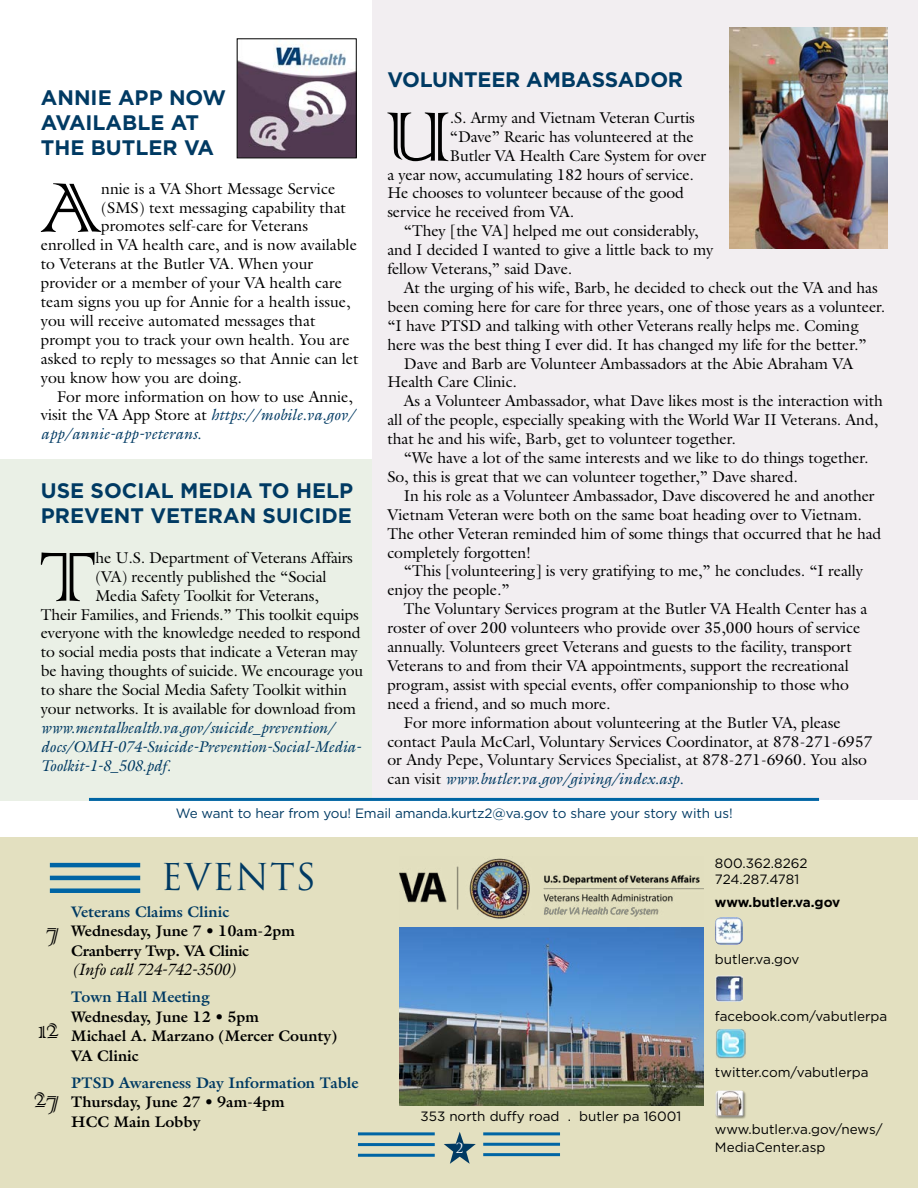
<style>
.page{position:relative;width:918px;height:1188px;background:#fff}
.page>*{position:absolute;margin:0;border:0;box-sizing:border-box;transform-origin:0 0}
.t1{font:92.55px "Colonna";color:#000}
.t2{font:36px "Trajan Pro";letter-spacing:.025em;color:#003a63}
.t3{font:700 21px/25.2px "Gotham";color:#003a63}
.t4{font:italic 16.5px "Galliard";letter-spacing:-.02em;color:#000}
.t5{font:15.75px/18.9px "Galliard";letter-spacing:-.005em;color:#000}
.t6{font:italic 15.75px/18.9px "Galliard";letter-spacing:-.01em;color:#003a63}
.t7{font:700 15.3px/19.5px "Galliard";color:#000}
.t8{font:700 15.3px "Galliard";color:#003a63}
.t9{font:13.5px/16.2px "Gotham";color:#000}
.t10{font:13.5px "Gotham";letter-spacing:-.01em;color:#003a63}
.t11{font:700 13.5px "Gotham";color:#000}
.t12{font:13.5px "Trajan Pro";color:#fff}
.s1{font-style:italic;color:#003a63}
.s2{font-family:"Colonna";font-weight:400;font-size:31.5px}
</style>
<div class="page">
<div style="left:0;top:459px;width:384px;height:342px;background:#eaf0e6"></div>
<div style="left:373px;top:0;width:545px;height:800px;background:#f2eef1"></div>
<div style="left:0;top:838px;width:918px;height:350px;background:#e3e0c0"></div>
<hr style="left:89px;top:798px;width:730px;height:3px;background:#0065a4">
<hr style="left:358px;top:1154px;width:77px;height:3px;background:#0065a4">
<hr style="left:358px;top:1143px;width:77px;height:3px;background:#0065a4">
<hr style="left:358px;top:1132px;width:77px;height:3px;background:#0065a4">
<hr style="left:483px;top:1153px;width:77px;height:3px;background:#0065a4">
<hr style="left:483px;top:1143px;width:77px;height:3px;background:#0065a4">
<hr style="left:483px;top:1132px;width:77px;height:3px;background:#0065a4">
<div style="left:50px;top:888px;width:90px;height:5px;background:#0065a4"></div>
<hr style="left:50px;top:876px;width:90px;height:4px;background:#0065a4">
<hr style="left:50px;top:863px;width:90px;height:4px;background:#0065a4">
<img style="left:239px;top:44px;width:115px;height:112px">
<div style="left:237px;top:39px;width:119px;height:119px;border:1px solid #000"></div>
<img style="left:729px;top:27px;width:158px;height:221px">
<img style="left:399px;top:928px;width:304px;height:177px">
<img style="left:399px;top:858px;width:305px;height:61px">
<img style="left:715px;top:917px;width:28px;height:28px">
<img style="left:716px;top:975px;width:26px;height:27px">
<img style="left:716px;top:1029px;width:29px;height:29px">
<div style="left:715px;top:1090px;width:31px;height:29px;background:#000;opacity:.4"></div>
<img style="left:718px;top:1091px;width:25px;height:24px">
<svg style="left:444px;top:1132px;width:32px;height:32px"></svg>
<p class="t3" style="left:402px;top:67px;width:283px">OLUNTEER AMBASSADOR</p>
<p class="t1" style="left:385px;top:76px;width:67px">U</p>
<p class="t5" style="left:450px;top:108px;width:258px">.S. Army and Vietnam Veteran Curtis “Dave” Rearic has volunteered at the<br>Butler VA Health Care System for over</p>
<p class="t5" style="left:387px;top:165px;width:308px">a year now, accumulating 182 hours of service.<br>He chooses to volunteer because of the good service he received from VA.</p>
<p class="t5" style="left:387px;top:221px;width:327px;text-align:center">“They [the VA] helped me out considerably,<br>and I decided I wanted to give a little back to my</p>
<p class="t5" style="left:387px;top:259px;width:186px">fellow Veterans,” said Dave.</p>
<p class="t5" style="left:387px;top:278px;width:499px;text-indent:17px">At the urging of his wife, Barb, he decided to check out the VA and has been coming here for care for three years, one of those years as a volunteer. “I have PTSD and talking with other Veterans really helps me. Coming here was the best thing I ever did. It has changed my life for the better.”</p>
<p class="t5" style="left:387px;top:354px;width:467px;text-indent:17px">Dave and Barb are Volunteer Ambassadors at the Abie Abraham VA<br>Health Care Clinic.</p>
<p class="t5" style="left:387px;top:391px;width:497px;text-indent:17px">As a Volunteer Ambassador, what Dave likes most is the interaction with all of the people, especially speaking with the World War II Veterans. And, that he and his wife, Barb, get to volunteer together.</p>
<p class="t5" style="left:387px;top:448px;width:482px;text-indent:17px">“We have a lot of the same interests and we like to do things together.<br>So, this is great that we can volunteer together,” Dave shared.</p>
<p class="t5" style="left:387px;top:486px;width:495px;text-indent:17px">In his role as a Volunteer Ambassador, Dave discovered he and another Vietnam Veteran were both on the same boat heading over to Vietnam.<br>The other Veteran reminded him of some things that occurred that he had completely forgotten!</p>
<p class="t5" style="left:387px;top:561px;width:477px;text-indent:17px">“This [volunteering] is very gratifying to me,” he concludes. “I really enjoy the people.”</p>
<p class="t5" style="left:387px;top:599px;width:482px;text-indent:17px">The Voluntary Services program at the Butler VA Health Center has a roster of over 200 volunteers who provide over 35,000 hours of service annually. Volunteers greet Veterans and guests to the facility, transport Veterans to and from their VA appointments, support the recreational program, assist with special events, offer companionship to those who need a friend, and so much more.</p>
<p class="t5" style="left:387px;top:713px;width:487px;text-indent:17px">For more information about volunteering at the Butler VA, please contact Paula McCarl, Voluntary Services Coordinator, at 878-271-6957 or Andy Pepe, Voluntary Services Specialist, at 878-271-6960. You also can visit <span class="s1">www.butler.va.gov/giving/index.asp.</span></p>
<p class="t10" style="left:176px;top:805px;width:558px">We want to hear from you! Email amanda.kurtz2@va.gov to share your story with us!</p>
<p class="t3" style="left:41px;top:84px;width:187px">ANNIE APP NOW<br>A AILABLE AT<br>THE BUTLER A</p>
<p class="t1" style="left:39px;top:147px;width:64px">A</p>
<p class="t5" style="left:101px;top:179px;width:246px">nnie is a VA Short Message Service (SMS) text messaging capability that promotes self-care for Veterans</p>
<p class="t5" style="left:41px;top:235px;width:319px">enrolled in VA health care, and is now available to Veterans at the Butler VA. When your provider or a member of your VA health care team signs you up for Annie for a health issue, you will receive automated messages that prompt you to track your own health. You are asked to reply to messages so that Annie can let you know how you are doing.</p>
<p class="t5" style="left:41px;top:387px;width:316px;text-indent:16px">For more information on how to use Annie, visit the VA App Store at <span class="s1">https://mobile.va.gov/ app/annie-app-veterans.</span></p>
<p class="t3" style="left:41px;top:478px;width:314px">USE SOCIAL MEDIA TO HELP<br>PRE ENT ETERAN SUICIDE</p>
<p class="t1" style="left:39px;top:516px;width:58px">T</p>
<p class="t5" style="left:95px;top:548px;width:259px">he U.S. Department of Veterans Affairs</p>
<p class="t5" style="left:95px;top:567px;width:233px">(VA) recently published the “Social</p>
<p class="t5" style="left:95px;top:586px;width:225px">Media Safety Toolkit for Veterans,</p>
<p class="t5" style="left:41px;top:605px;width:319px">Their Families, and Friends.” This toolkit equips</p>
<p class="t5" style="left:41px;top:623px;width:321px">everyone with the knowledge needed to respond</p>
<p class="t5" style="left:41px;top:642px;width:318px">to social media posts that indicate a Veteran may</p>
<p class="t5" style="left:41px;top:661px;width:324px">be having thoughts of suicide. We encourage you</p>
<p class="t5" style="left:41px;top:680px;width:308px">to share the Social Media Safety Toolkit within</p>
<p class="t5" style="left:41px;top:699px;width:317px">your networks. It is available for download from</p>
<p class="t6" style="left:41px;top:718px;width:322px">www.mentalhealth.va.gov/suicide_prevention/ docs/OMH-074-Suicide-Prevention-Social-Media-<br>Toolkit-1-8_508.pdf.</p>
<h1 class="t2" style="left:161px;top:854px;width:157px">EVENTS</h1>
<p class="t8" style="left:71px;top:902px;width:159px">Veterans Claims Clinic</p>
<p class="t7" style="left:71px;top:921px;width:225px;text-indent:-25px"><span class="s2">7</span> Wednesday, June 7 • 10am-2pm<br>Cranberry Twp. VA Clinic</p>
<p class="t4" style="left:71px;top:960px;width:167px">(Info call 724-742-3500)</p>
<p class="t8" style="left:71px;top:987px;width:140px">Town Hall Meeting</p>
<p class="t7" style="left:71px;top:1007px;width:189px">Wednesday, June 12 • 5pm</p>
<p class="t7" style="left:38px;top:1026px;width:300px"><sup>12</sup> Michael A. Marzano (Mercer County)</p>
<p class="t7" style="left:71px;top:1046px;width:69px">VA Clinic</p>
<p class="t8" style="left:71px;top:1073px;width:289px">PTSD Awareness Day Information Table</p>
<p class="t7" style="left:34px;top:1092px;width:252px"><span class="s2">27</span> Thursday, June 27 • 9am-4pm</p>
<p class="t7" style="left:71px;top:1112px;width:131px">HCC Main Lobby</p>
<p class="t9" style="left:421px;top:1108px;width:152px">353 north dufy road .</p>
<p class="t9" style="left:588px;top:1108px;width:95px">utler pa 16001</p>
<p class="t9" style="left:715px;top:855px;width:94px">800.362.8262<br>724.287.4781</p>
<h5 class="t11" style="left:715px;top:894px;width:127px">WWW.BUTLER.VA.GOV</h5>
<p class="t9" style="left:724px;top:951px;width:77px">utler.va.gov</p>
<p class="t9" style="left:715px;top:1008px;width:174px">face ook.com/va utlerpa</p>
<p class="t9" style="left:715px;top:1064px;width:155px">twitter.com/va utlerpa</p>
<p class="t9" style="left:715px;top:1121px;width:169px">www. utler.va.gov/news/</p>
<p class="t12" style="left:456px;top:1140px;width:9px">2</p>
<p class="t9" style="left:715px;top:1139px;width:112px">MediaCenter.asp</p>
</div>
